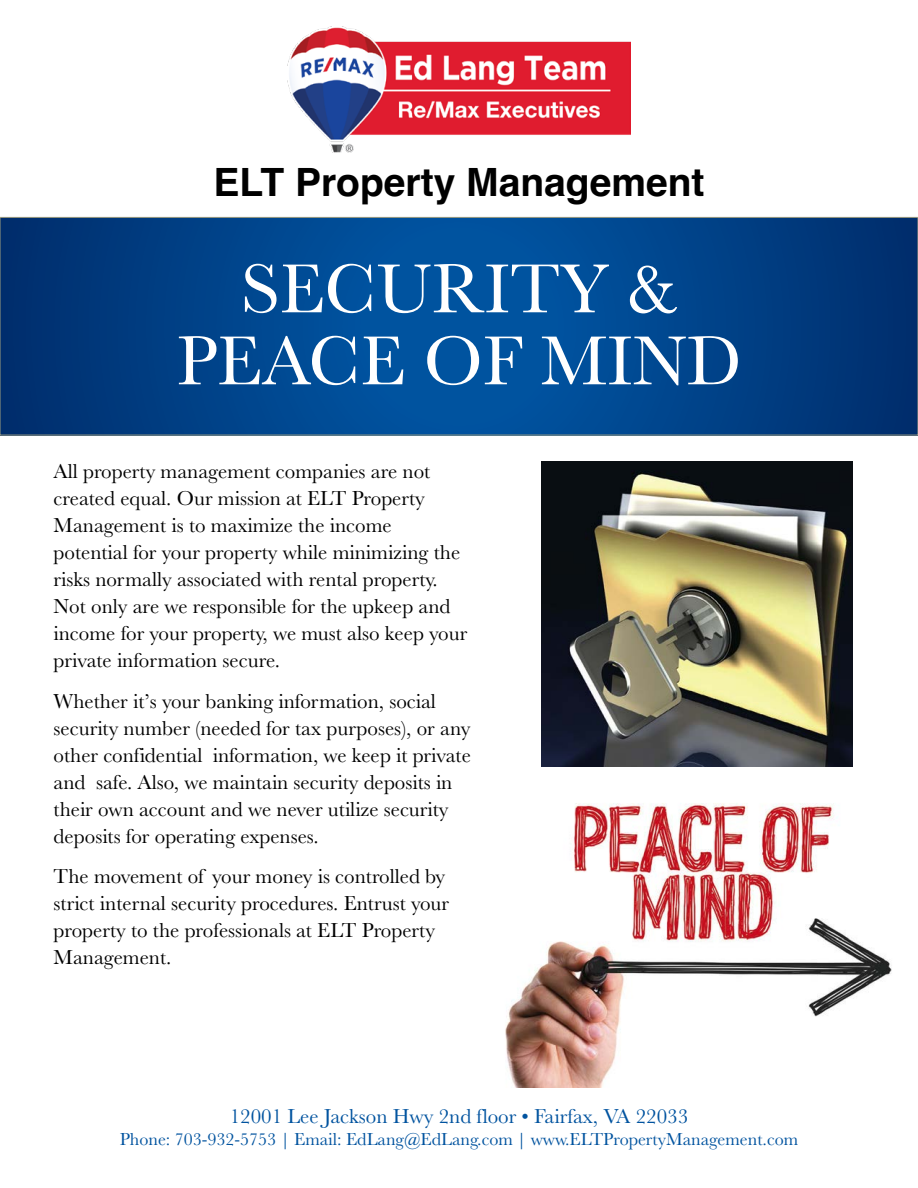
<style>
.page{position:relative;width:918px;height:1188px;background:#fff}
.page>*{position:absolute;margin:0;border:0;box-sizing:border-box;transform-origin:0 0}
.t1{font:72px/72px "Baskerville";color:#fff;text-align:center}
.t2{font:700 39px "Helvetica";color:#000}
.t3{font:21px/27px "Baskerville";color:#000}
.t4{font:21px "Baskerville";color:#00539f}
.t5{font:18px "Baskerville";color:#00539f}
</style>
<div class="page">
<img style="left:288px;top:27px;width:342px;height:125px">
<svg style="left:2px;top:219px;width:914px;height:214px;background:#00438a"></svg>
<div style="left:0;top:217px;width:918px;height:218px;border:1px solid #9d9d80"></div>
<img style="left:541px;top:461px;width:311px;height:305px">
<img style="left:505px;top:803px;width:387px;height:284px">
<h2 class="t2" style="left:213px;top:158px;width:493px">ELT Property Management</h2>
<h1 class="t1" style="left:177px;top:253px;width:566px">SECURITY &amp;<br>PEACE OF MIND</h1>
<p class="t3" style="left:54px;top:458px;width:415px">All property management companies are not created equal. Our mission at ELT Property Management is to maximize the income potential for your property while minimizing the risks normally associated with rental property.<br>Not only are we responsible for the upkeep and income for your property, we must also keep your private information secure.</p>
<p class="t3" style="left:54px;top:687px;width:419px">Whether it’s your banking information, social security number (needed for tax purposes), or any other confidential information, we keep it private and safe. Also, we maintain security deposits in their own account and we never utilize security deposits for operating expenses.</p>
<p class="t3" style="left:54px;top:863px;width:397px">The movement of your money is controlled by strict internal security procedures. Entrust your property to the professionals at ELT Property Management.</p>
<p class="t4" style="left:230px;top:1104px;width:460px">12001 Lee Jackson Hwy 2nd floor • Fairfax, VA 22033</p>
<p class="t5" style="left:120px;top:1128px;width:680px">Phone: 703-932-5753 | Email: EdLang@EdLang.com | www.ELTPropertyManagement.com</p>
</div>
